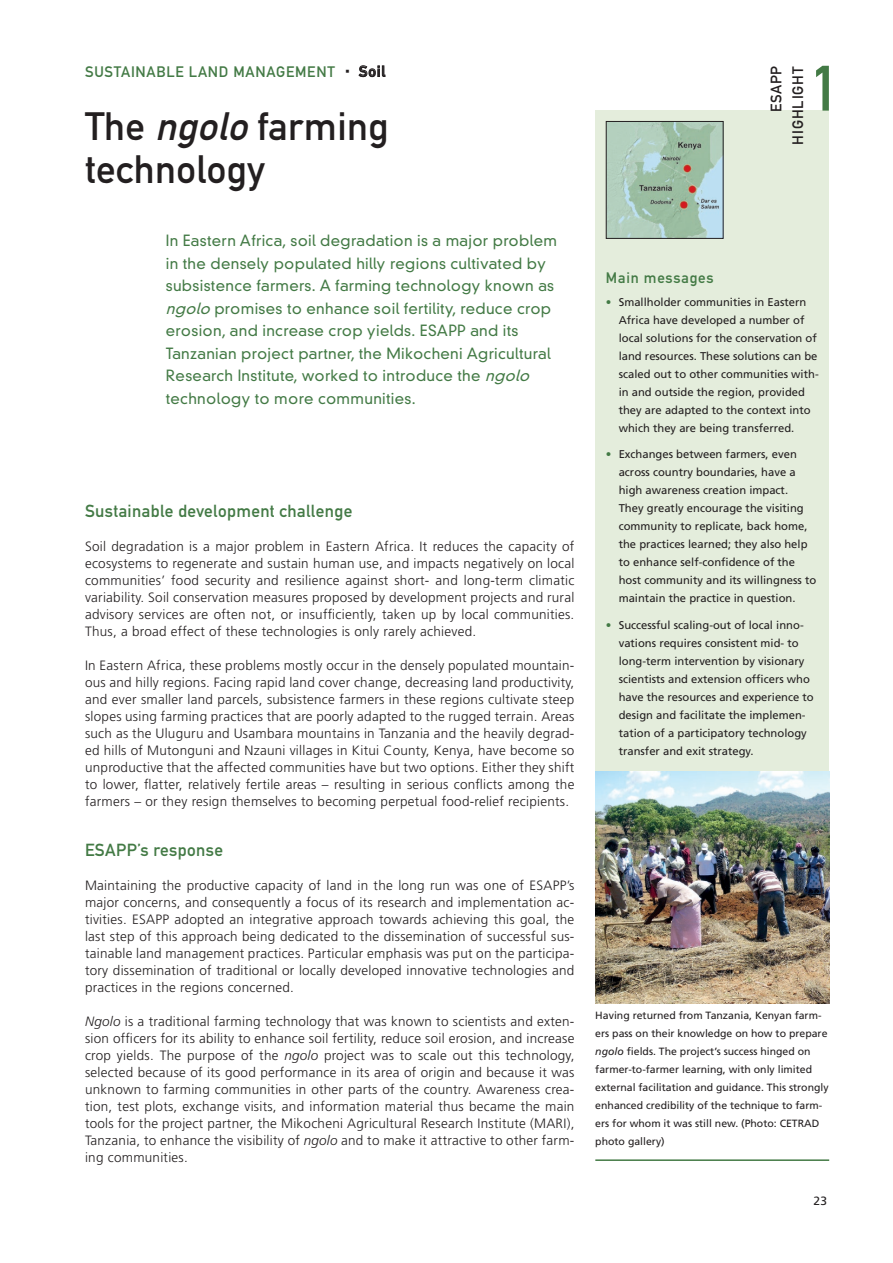
<style>
.page{position:relative;width:893px;height:1263px;background:#fff}
.page>*{position:absolute;margin:0;border:0;box-sizing:border-box;transform-origin:0 0}
.t1{font:63px "DIN Mittelschrift";color:#437a45}
.t2{font:39px/43.5px "DIN Mittelschrift";letter-spacing:.01em;color:#231f20}
.t3{font:17.25px "DIN Mittelschrift";letter-spacing:.02em;color:#437a45}
.t4{font:300 15px/22.5px "DIN Neuzeit Grotesk";letter-spacing:.02em;color:#437a45}
.t5{font:15px "DIN Mittelschrift";letter-spacing:.05em;color:#437a45}
.t6{font:15px "DIN Mittelschrift";letter-spacing:.06em;color:#231f20}
.t7{font:300 13.5px/17px "Frutiger";letter-spacing:.02em;color:#231f20;text-align:justify}
.t8{font:12px "Frutiger";color:#231f20}
.t9{font:11.25px/18px "Frutiger";color:#231f20}
.t10{font:10.5px/18px "Frutiger";color:#231f20}
.s1{color:#231f20}
.s2{font-style:italic}
.s3{color:#437a45}
</style>
<div class="page">
<div style="left:595px;top:111px;width:234px;height:678px;background:#e4eddc"></div>
<img style="left:608px;top:123px;width:113px;height:114px">
<div style="left:606px;top:121px;width:117px;height:118px;border:1px solid #231f20"></div>
<hr style="left:595px;top:1159px;width:234px;height:2px;background:#437a45">
<img style="left:595px;top:772px;width:234px;height:231px">
<svg style="left:358px;top:65px;width:27px;height:12px"></svg>
<p class="t5" style="left:85px;top:62px;width:302px">SUSTAINABLE LAND MANAGEMENT <sup>○</sup> <span class="s1">Soil</span></p>
<h2 class="t2" style="left:85px;top:105px;width:305px">The <span class="s2">ngolo</span> farming technology</h2>
<p class="t4" style="left:166px;top:230px;width:393px">In Eastern Africa, soil degradation is a major problem in the densely populated hilly regions cultivated by subsistence farmers. A farming technology known as <span class="s2">ngolo</span> promises to enhance soil fertility, reduce crop erosion, and increase crop yields. ESAPP and its Tanzanian project partner, the Mikocheni Agricultural Research Institute, worked to introduce the <span class="s2">ngolo </span>technology to more communities.</p>
<p class="t3" style="left:85px;top:501px;width:269px">Sustainable development challenge</p>
<p class="t7" style="left:85px;top:538px;width:491px">Soil degradation is a major problem in Eastern Africa. It reduces the capacity of ecosystems to regenerate and sustain human use, and impacts negatively on local communities’ food security and resilience against short- and long-term climatic variability. Soil conservation measures proposed by development projects and rural advisory services are often not, or insufficiently, taken up by local communities.<br>Thus, a broad effect of these technologies is only rarely achieved.</p>
<p class="t7" style="left:85px;top:657px;width:491px">In Eastern Africa, these problems mostly occur in the densely populated mountain&shy;ous and hilly regions. Facing rapid land cover change, decreasing land productivity, and ever smaller land parcels, subsistence farmers in these regions cultivate steep slopes using farming practices that are poorly adapted to the rugged terrain. Areas such as the Uluguru and Usambara mountains in Tanzania and the heavily degrad&shy;ed hills of Mutonguni and Nzauni villages in Kitui County, Kenya, have become so unproductive that the affected communities have but two options. Either they shift to lower, flatter, relatively fertile areas – resulting in serious conflicts among the farmers – or they resign themselves to becoming perpetual food-relief recipients.</p>
<p class="t3" style="left:85px;top:840px;width:139px">ESAPP’s response</p>
<p class="t7" style="left:85px;top:877px;width:491px">Maintaining the productive capacity of land in the long run was one of ESAPP’s major concerns, and consequently a focus of its research and implementation ac&shy;tivities. ESAPP adopted an integrative approach towards achieving this goal, the last step of this approach being dedicated to the dissemination of successful sus&shy;tainable land management practices. Particular emphasis was put on the participa&shy;tory dissemination of traditional or locally developed innovative technologies and practices in the regions concerned.</p>
<p class="t7" style="left:85px;top:1013px;width:491px"><span class="s2">Ngolo</span> is a traditional farming technology that was known to scientists and exten&shy;sion officers for its ability to enhance soil fertility, reduce soil erosion, and increase crop yields. The purpose of the <span class="s2">ngolo</span> project was to scale out this technology, selected because of its good performance in its area of origin and because it was unknown to farming communities in other parts of the country. Awareness crea&shy;tion, test plots, exchange visits, and information material thus became the main tools for the project partner, the Mikocheni Agricultural Research Institute (MARI), Tanzania, to enhance the visibility of <span class="s2">ngolo</span> and to make it attractive to other farm&shy;ing communities.</p>
<p class="t6" style="left:767px;top:112px;width:48px;rotate:-90deg">ESAPP</p>
<h1 class="t1" style="left:810px;top:52px;width:32px">1</h1>
<p class="t6" style="left:789px;top:145px;width:80px;rotate:-90deg">HIGHLIGHT</p>
<p class="t5" style="left:606px;top:269px;width:109px">Main messages</p>
<p class="t9" style="left:619px;top:293px;width:202px;text-indent:-13px"><span class="s3">•</span> Smallholder communities in Eastern Africa have developed a number of local solutions for the conservation of land resources. These solutions can be scaled out to other communities with&shy;in and outside the region, provided they are adapted to the context into which they are being transferred.</p>
<p class="t9" style="left:619px;top:445px;width:199px;text-indent:-13px"><span class="s3">•</span> Exchanges between farmers, even across country boundaries, have a high awareness creation impact.<br>They greatly encourage the visiting community to replicate, back home, the practices learned; they also help to enhance self-confidence of the host community and its willingness to maintain the practice in question.</p>
<p class="t9" style="left:619px;top:616px;width:197px;text-indent:-13px"><span class="s3">•</span> Successful scaling-out of local inno&shy;vations requires consistent mid- to long-term intervention by visionary scientists and extension officers who have the resources and experience to design and facilitate the implemen&shy;tation of a participatory technology transfer and exit strategy.</p>
<p class="t10" style="left:595px;top:1006px;width:235px">Having returned from Tanzania, Kenyan farm&shy;ers pass on their knowledge on how to prepare <span class="s2">ngolo</span> fields. The project’s success hinged on farmer-to-farmer learning, with only limited external facilitation and guidance. This strongly enhanced credibility of the technique to farm&shy;ers for whom it was still new. (Photo: CETRAD photo gallery)</p>
<p class="t8" style="left:813px;top:1194px;width:15px">23</p>
</div>
